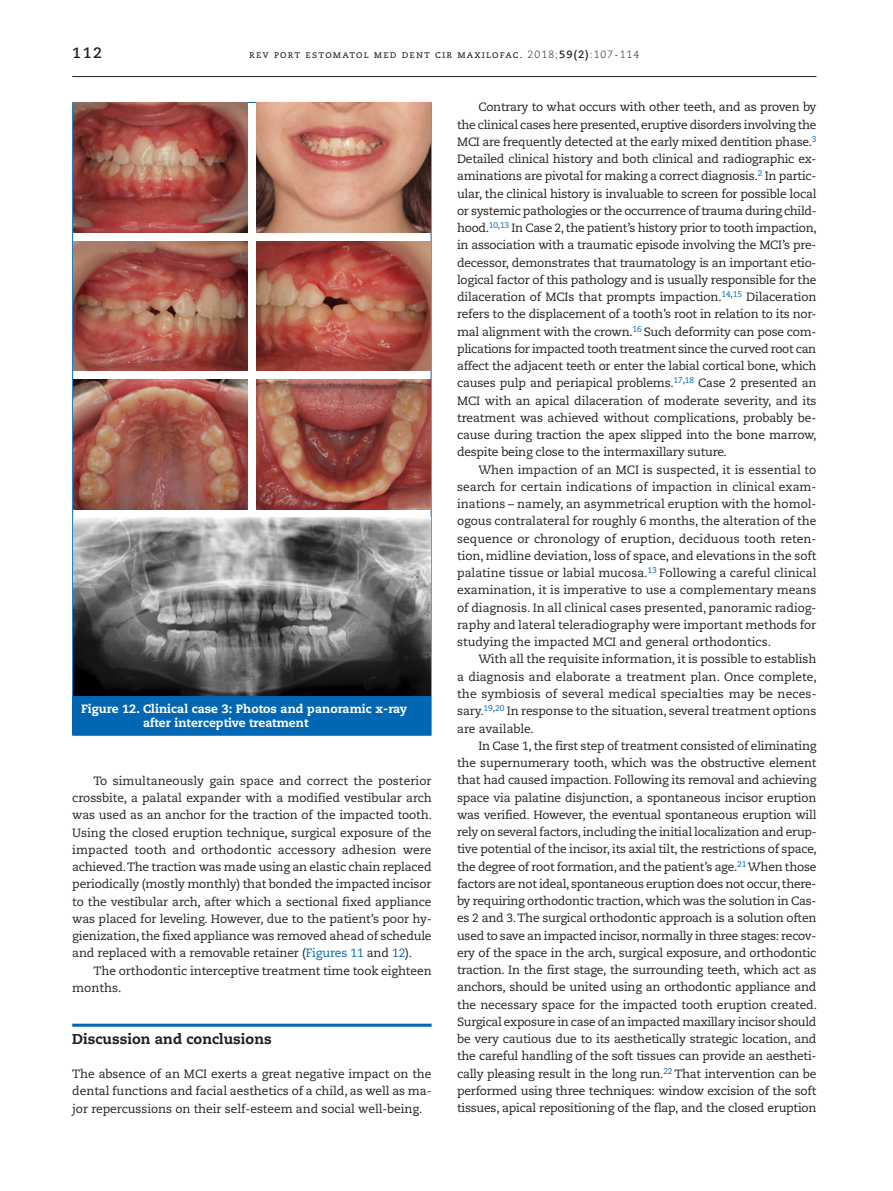
<style>
.page{position:relative;width:893px;height:1191px;background:#fff}
.page>*{position:absolute;margin:0;border:0;box-sizing:border-box;transform-origin:0 0}
.t1{font:700 15px "Caecilia LT Std";color:#231f20}
.t2{font:800 14.25px "Caecilia LT Std";color:#231f20}
.t3{font:12px/17.2px "Caecilia LT Std";letter-spacing:-.01em;color:#231f20;text-align:justify}
.t4{font:800 12px/13.5px "Caecilia LT Std";color:#fff}
.t5{font:10.5px "Caecilia LT Std";letter-spacing:.105em;color:#231f20}
.s1{font-weight:300}
.s2{font-weight:700}
.s3{color:#0166b3}
</style>
<div class="page">
<hr style="left:72px;top:1023px;width:360px;height:3px;background:#0166b3">
<div style="left:73px;top:695px;width:358px;height:40px;background:#0166b3"></div>
<hr style="left:72px;top:103px;width:1px;height:592px;background:#0166b3">
<hr style="left:72px;top:102px;width:359px;height:1px;background:#0166b3">
<hr style="left:431px;top:103px;width:1px;height:592px;background:#0166b3">
<hr style="left:72px;top:696px;width:1px;height:39px;background:#0166b3">
<hr style="left:72px;top:695px;width:359px;height:1px;background:#0166b3">
<hr style="left:431px;top:696px;width:1px;height:39px;background:#0166b3">
<hr style="left:72px;top:735px;width:359px;height:1px;background:#0166b3">
<img style="left:73px;top:103px;width:175px;height:130px">
<img style="left:256px;top:103px;width:175px;height:130px">
<img style="left:73px;top:241px;width:175px;height:130px">
<img style="left:256px;top:241px;width:175px;height:130px">
<img style="left:73px;top:379px;width:175px;height:130px">
<img style="left:256px;top:379px;width:175px;height:130px">
<img style="left:73px;top:518px;width:358px;height:177px">
<hr style="left:72px;top:76px;width:744px;height:1px;background:#231f20">
<p class="t1" style="left:72px;top:44px;width:31px">112</p>
<p class="t5" style="left:249px;top:49px;width:392px">rev port estomatol med dent cir maxilofac. <span class="s1">2018;</span><span class="s2">59(2)</span><span class="s1">:107-114</span></p>
<p class="t4" style="left:143px;top:702px;width:266px;text-indent:-62px">Figure 12. Clinical case 3: Photos and panoramic x-ray after interceptive treatment</p>
<p class="t3" style="left:72px;top:772px;width:361px;text-indent:21px">To simultaneously gain space and correct the posterior crossbite, a palatal expander with a modified vestibular arch was used as an anchor for the traction of the impacted tooth.<br>Using the closed eruption technique, surgical exposure of the impacted tooth and orthodontic accessory adhesion were achieved. The traction was made using an elastic chain replaced periodically (mostly monthly) that bonded the impacted incisor to the vestibular arch, after which a sectional fixed appliance was placed for leveling. However, due to the patient’s poor hy&shy;gienization, the fixed appliance was removed ahead of schedule and replaced with a removable retainer (<span class="s3">Figures 11</span> and <span class="s3">12</span>).</p>
<p class="t3" style="left:72px;top:962px;width:361px;text-indent:21px">The orthodontic interceptive treatment time took eighteen months.</p>
<p class="t2" style="left:72px;top:1030px;width:201px">Discussion and conclusions</p>
<p class="t3" style="left:72px;top:1065px;width:361px">The absence of an MCI exerts a great negative impact on the dental functions and facial aesthetics of a child, as well as ma&shy;jor repercussions on their self-esteem and social well-being.</p>
<p class="t3" style="left:457px;top:99px;width:361px;text-indent:21px">Contrary to what occurs with other teeth, and as proven by the clinical cases here presented, eruptive disorders involving the MCI are frequently detected at the early mixed dentition phase.<sup>3<br></sup>Detailed clinical history and both clinical and radiographic ex&shy;aminations are pivotal for making a correct diagnosis.<sup>2</sup> In partic&shy;ular, the clinical history is invaluable to screen for possible local or systemic pathologies or the occurrence of trauma during child&shy;hood.<sup>10</sup><sup>,</sup><sup>13</sup> In Case 2, the patient’s history prior to tooth impaction, in association with a traumatic episode involving the MCI’s pre&shy;decessor, demonstrates that traumatology is an important etio&shy;logical factor of this pathology and is usually responsible for the dilaceration of MCIs that prompts impaction.<sup>14</sup><sup>,</sup><sup>15</sup> Dilaceration refers to the displacement of a tooth’s root in relation to its nor&shy;mal alignment with the crown.<sup>16</sup> Such deformity can pose com&shy;plications for impacted tooth treatment since the curved root can affect the adjacent teeth or enter the labial cortical bone, which causes pulp and periapical problems.<sup>17</sup><sup>,</sup><sup>18</sup> Case 2 presented an MCI with an apical dilaceration of moderate severity, and its treatment was achieved without complications, probably be&shy;cause during traction the apex slipped into the bone marrow, despite being close to the intermaxillary suture.</p>
<p class="t3" style="left:457px;top:461px;width:361px;text-indent:21px">When impaction of an MCI is suspected, it is essential to search for certain indications of impaction in clinical exam&shy;inations – namely, an asymmetrical eruption with the homol&shy;ogous contralateral for roughly 6 months, the alteration of the sequence or chronology of eruption, deciduous tooth reten&shy;tion, midline deviation, loss of space, and elevations in the soft palatine tissue or labial mucosa.<sup>13</sup> Following a careful clinical examination, it is imperative to use a complementary means of diagnosis. In all clinical cases presented, panoramic radiog&shy;raphy and lateral teleradiography were important methods for studying the impacted MCI and general orthodontics.</p>
<p class="t3" style="left:457px;top:651px;width:361px;text-indent:21px">With all the requisite information, it is possible to establish a diagnosis and elaborate a treatment plan. Once complete, the symbiosis of several medical specialties may be neces&shy;sary.<sup>19</sup><sup>,</sup><sup>20</sup> In response to the situation, several treatment options are available.</p>
<p class="t3" style="left:457px;top:737px;width:361px;text-indent:21px">In Case 1, the first step of treatment consisted of eliminating the supernumerary tooth, which was the obstructive element that had caused impaction. Following its removal and achieving space via palatine disjunction, a spontaneous incisor eruption was verified. However, the eventual spontaneous eruption will rely on several factors, including the initial localization and erup&shy;tive potential of the incisor, its axial tilt, the restrictions of space, the degree of root formation, and the patient’s age.<sup>21</sup> When those factors are not ideal, spontaneous eruption does not occur, there&shy;by requiring orthodontic traction, which was the solution in Cas&shy;es 2 and 3. The surgical orthodontic approach is a solution often used to save an impacted incisor, normally in three stages: recov&shy;ery of the space in the arch, surgical exposure, and orthodontic traction. In the first stage, the surrounding teeth, which act as anchors, should be united using an orthodontic appliance and the necessary space for the impacted tooth eruption created.<br>Surgical exposure in case of an impacted maxillary incisor should be very cautious due to its aesthetically strategic location, and the careful handling of the soft tissues can provide an aestheti&shy;cally pleasing result in the long run.<sup>22</sup> That intervention can be performed using three techniques: window excision of the soft tissues, apical repositioning of the flap, and the closed eruption</p>
</div>
